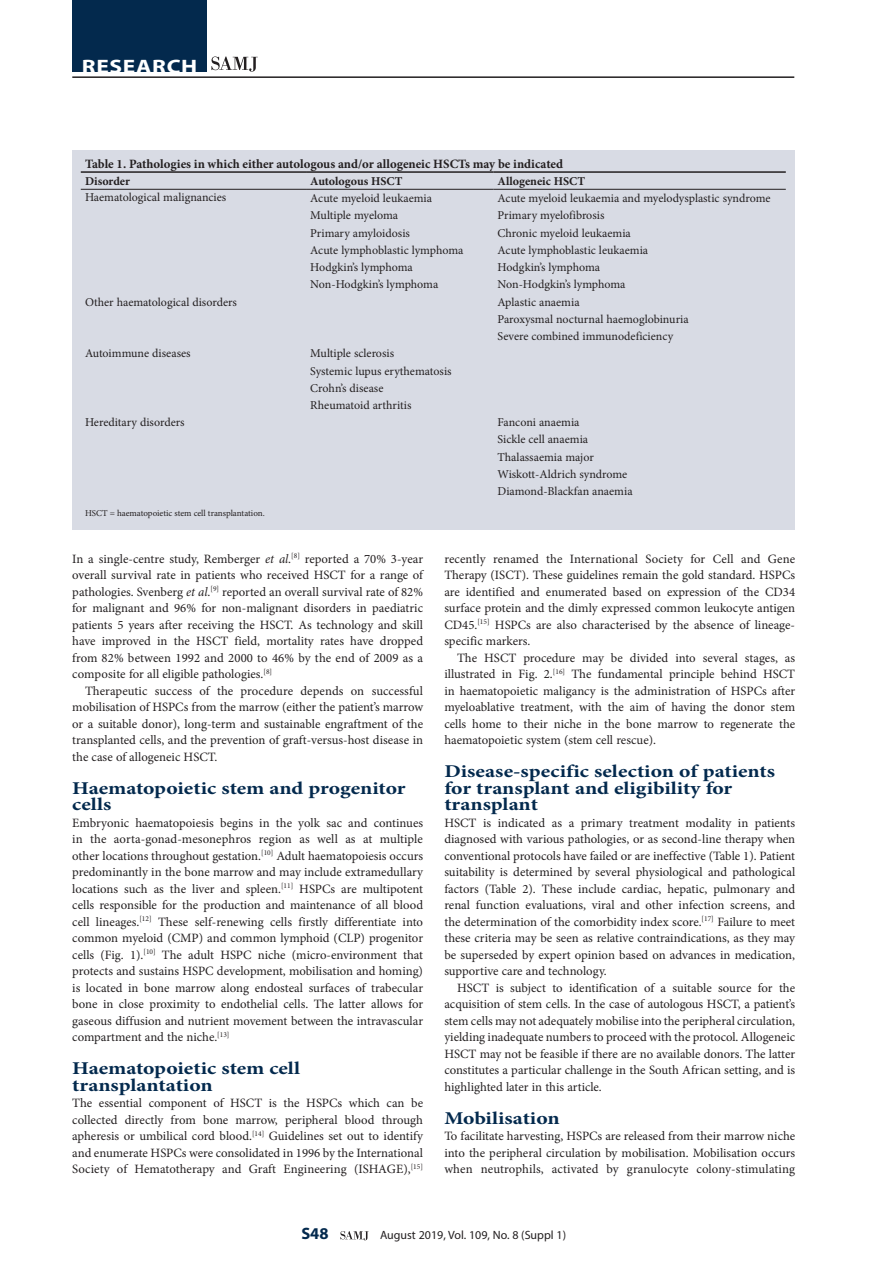
<style>
.page{position:relative;width:893px;height:1263px;background:#fff}
.page>*{position:absolute;margin:0;border:0;box-sizing:border-box;transform-origin:0 0}
.t1{font:700 19.5px "Myriad Pro";letter-spacing:.03em;color:#fff;scale:1.2 1}
.B_HEAD{font:700 18px/16.5px "Minion Pro";letter-spacing:-.005em;color:#03294d;scale:1.2 1}
.t2{font:700 16.5px "Myriad Pro";color:#03294d}
.BODY_TEXT_1ST_PARAGR{font:12.75px/16.5px "Minion Pro";color:#231f20;text-align:justify}
.BODY_TEXT_INDENT{font:12.75px/16.5px "Minion Pro";color:#231f20;text-align:justify}
.TABLE_HEAD{font:700 12.75px "Minion Pro";color:#231f20}
.TABLE_COPY{font:12px "Minion Pro";color:#231f20}
.TABLE_FIELD_NAME{font:700 12px "Minion Pro";color:#231f20}
.t3{font:12px "Myriad Pro";color:#231f20}
.TABLE_FOOTNOTE{font:9px "Minion Pro";color:#231f20}
.s1{font-style:italic}
</style>
<div class="page">
<svg style="left:340px;top:1231px;width:29px;height:9px"></svg>
<hr style="left:72px;top:76px;width:722px;height:2px;background:#231f20">
<div style="left:72px;top:0;width:135px;height:72px;background:#03294d"></div>
<svg style="left:211px;top:57px;width:47px;height:15px"></svg>
<div style="left:72px;top:150px;width:722px;height:380px;background:#d8dbe4"></div>
<hr style="left:81px;top:171px;width:225px;height:2px;background:#231f20">
<hr style="left:306px;top:171px;width:187px;height:2px;background:#231f20">
<hr style="left:493px;top:171px;width:293px;height:2px;background:#231f20">
<hr style="left:81px;top:189px;width:225px;height:1px;background:#231f20">
<hr style="left:306px;top:189px;width:187px;height:1px;background:#231f20">
<hr style="left:493px;top:189px;width:293px;height:1px;background:#231f20">
<h1 class="t1" style="left:82px;top:54px;width:98px">RESEARCH</h1>
<p class="TABLE_HEAD" style="left:85px;top:155px;width:480px">Table 1. Pathologies in which either autologous and/or allogeneic HSCTs may be indicated</p>
<p class="TABLE_FIELD_NAME" style="left:85px;top:173px;width:46px">Disorder</p>
<p class="TABLE_FIELD_NAME" style="left:310px;top:173px;width:94px">Autologous HSCT</p>
<p class="TABLE_FIELD_NAME" style="left:497px;top:173px;width:89px">Allogeneic HSCT</p>
<p class="TABLE_COPY" style="left:85px;top:189px;width:143px">Haematological malignancies</p>
<p class="TABLE_COPY" style="left:310px;top:190px;width:123px">Acute myeloid leukaemia</p>
<p class="TABLE_COPY" style="left:497px;top:190px;width:275px">Acute myeloid leukaemia and myelodysplastic syndrome</p>
<p class="TABLE_COPY" style="left:310px;top:208px;width:89px">Multiple myeloma</p>
<p class="TABLE_COPY" style="left:497px;top:208px;width:108px">Primary myelofibrosis</p>
<p class="TABLE_COPY" style="left:310px;top:225px;width:101px">Primary amyloidosis</p>
<p class="TABLE_COPY" style="left:497px;top:225px;width:135px">Chronic myeloid leukaemia</p>
<p class="TABLE_COPY" style="left:310px;top:242px;width:155px">Acute lymphoblastic lymphoma</p>
<p class="TABLE_COPY" style="left:497px;top:242px;width:152px">Acute lymphoblastic leukaemia</p>
<p class="TABLE_COPY" style="left:310px;top:259px;width:104px">Hodgkin’s lymphoma</p>
<p class="TABLE_COPY" style="left:497px;top:259px;width:104px">Hodgkin’s lymphoma</p>
<p class="TABLE_COPY" style="left:310px;top:277px;width:130px">Non-Hodgkin’s lymphoma</p>
<p class="TABLE_COPY" style="left:497px;top:277px;width:130px">Non-Hodgkin’s lymphoma</p>
<p class="TABLE_COPY" style="left:85px;top:294px;width:153px">Other haematological disorders</p>
<p class="TABLE_COPY" style="left:497px;top:294px;width:84px">Aplastic anaemia</p>
<p class="TABLE_COPY" style="left:497px;top:311px;width:193px">Paroxysmal nocturnal haemoglobinuria</p>
<p class="TABLE_COPY" style="left:497px;top:328px;width:177px">Severe combined immunodeficiency</p>
<p class="TABLE_COPY" style="left:85px;top:345px;width:107px">Autoimmune diseases</p>
<p class="TABLE_COPY" style="left:310px;top:345px;width:85px">Multiple sclerosis</p>
<p class="TABLE_COPY" style="left:310px;top:363px;width:143px">Systemic lupus erythematosis</p>
<p class="TABLE_COPY" style="left:310px;top:380px;width:75px">Crohn’s disease</p>
<p class="TABLE_COPY" style="left:310px;top:397px;width:103px">Rheumatoid arthritis</p>
<p class="TABLE_COPY" style="left:85px;top:414px;width:101px">Hereditary disorders</p>
<p class="TABLE_COPY" style="left:497px;top:414px;width:84px">Fanconi anaemia</p>
<p class="TABLE_COPY" style="left:497px;top:432px;width:92px">Sickle cell anaemia</p>
<p class="TABLE_COPY" style="left:497px;top:449px;width:98px">Thalassaemia major</p>
<p class="TABLE_COPY" style="left:497px;top:466px;width:131px">Wiskott-Aldrich syndrome</p>
<p class="TABLE_COPY" style="left:497px;top:483px;width:137px">Diamond-Blackfan anaemia</p>
<p class="TABLE_FOOTNOTE" style="left:85px;top:507px;width:181px">HSCT = haematopoietic stem cell transplantation.</p>
<p class="BODY_TEXT_INDENT" style="left:72px;top:550px;width:352px">In a single-centre study, Remberger <span class="s1">et al</span>.<sup>[8]</sup> reported a 70% 3-year overall survival rate in patients who received HSCT for a range of pathologies. Svenberg <span class="s1">et al</span>.<sup>[9]</sup> reported an overall survival rate of 82% for malignant and 96% for non-malignant disorders in paediatric patients 5 years after receiving the HSCT. As technology and skill have improved in the HSCT field, mortality rates have dropped from 82% between 1992 and 2000 to 46% by the end of 2009 as a composite for all eligible pathologies.<sup>[8]</sup></p>
<p class="BODY_TEXT_INDENT" style="left:72px;top:682px;width:352px;text-indent:13px">Therapeutic success of the procedure depends on successful mobilisation of HSPCs from the marrow (either the patient’s marrow or a suitable donor), long-term and sustainable engraftment of the transplanted cells, and the prevention of graft-versus-host disease in the case of allogeneic HSCT.</p>
<h2 class="B_HEAD" style="left:72px;top:779px;width:279px">Haematopoietic stem and progenitor cells</h2>
<p class="BODY_TEXT_1ST_PARAGR" style="left:72px;top:814px;width:352px">Embryonic haematopoiesis begins in the yolk sac and continues in the aorta-gonad-mesonephros region as well as at multiple other locations throughout gestation.<sup>[10]</sup> Adult haematopoiesis occurs predominantly in the bone marrow and may include extramedullary locations such as the liver and spleen.<sup>[11]</sup> HSPCs are multipotent cells responsible for the production and maintenance of all blood cell lineages.<sup>[12]</sup> These self-renewing cells firstly differentiate into common myeloid (CMP) and common lymphoid (CLP) progenitor cells (Fig. 1).<sup>[10]</sup> The adult HSPC niche (micro-environment that protects and sustains HSPC development, mobilisation and homing) is located in bone marrow along endosteal surfaces of trabecular bone in close proximity to endothelial cells. The latter allows for gaseous diffusion and nutrient movement between the intravascular compartment and the niche.<sup>[13]</sup></p>
<h2 class="B_HEAD" style="left:72px;top:1060px;width:191px">Haematopoietic stem cell transplantation</h2>
<p class="BODY_TEXT_1ST_PARAGR" style="left:72px;top:1095px;width:352px">The essential component of HSCT is the HSPCs which can be collected directly from bone marrow, peripheral blood through apheresis or umbilical cord blood.<sup>[14]</sup> Guidelines set out to identify and enumerate HSPCs were consolidated in 1996 by the International Society of Hematotherapy and Graft Engineering (ISHAGE),<sup>[15]</sup></p>
<p class="BODY_TEXT_1ST_PARAGR" style="left:444px;top:550px;width:352px">recently renamed the International Society for Cell and Gene Therapy (ISCT). These guidelines remain the gold standard. HSPCs are identified and enumerated based on expression of the CD34 surface protein and the dimly expressed common leukocyte antigen CD45.<sup>[15]</sup> HSPCs are also characterised by the absence of lineage&shy;specific markers.</p>
<p class="BODY_TEXT_INDENT" style="left:444px;top:649px;width:352px;text-indent:13px">The HSCT procedure may be divided into several stages, as illustrated in Fig. 2.<sup>[16]</sup> The fundamental principle behind HSCT in haematopoietic maligancy is the administration of HSPCs after myeloablative treatment, with the aim of having the donor stem cells home to their niche in the bone marrow to regenerate the haematopoietic system (stem cell rescue).</p>
<h2 class="B_HEAD" style="left:444px;top:763px;width:277px">Disease-specific selection of patients for transplant and eligibility for transplant</h2>
<p class="BODY_TEXT_1ST_PARAGR" style="left:444px;top:814px;width:352px">HSCT is indicated as a primary treatment modality in patients diagnosed with various pathologies, or as second-line therapy when conventional protocols have failed or are ineffective (Table 1). Patient suitability is determined by several physiological and pathological factors (Table 2). These include cardiac, hepatic, pulmonary and renal function evaluations, viral and other infection screens, and the determination of the comorbidity index score.<sup>[17]</sup> Failure to meet these criteria may be seen as relative contraindications, as they may be superseded by expert opinion based on advances in medication, supportive care and technology.</p>
<p class="BODY_TEXT_INDENT" style="left:444px;top:979px;width:352px;text-indent:13px">HSCT is subject to identification of a suitable source for the acquisition of stem cells. In the case of autologous HSCT, a patient’s stem cells may not adequately mobilise into the peripheral circulation, yielding inadequate numbers to proceed with the protocol. Allogeneic HSCT may not be feasible if there are no available donors. The latter constitutes a particular challenge in the South African setting, and is highlighted later in this article.</p>
<h2 class="B_HEAD" style="left:444px;top:1109px;width:98px">Mobilisation</h2>
<p class="BODY_TEXT_1ST_PARAGR" style="left:444px;top:1128px;width:352px">To facilitate harvesting, HSPCs are released from their marrow niche into the peripheral circulation by mobilisation. Mobilisation occurs when neutrophils, activated by granulocyte colony-stimulating</p>
<p class="t2" style="left:301px;top:1223px;width:29px">S48</p>
<p class="t3" style="left:380px;top:1228px;width:187px">August 2019, Vol. 109, No. 8 (Suppl 1)</p>
</div>
